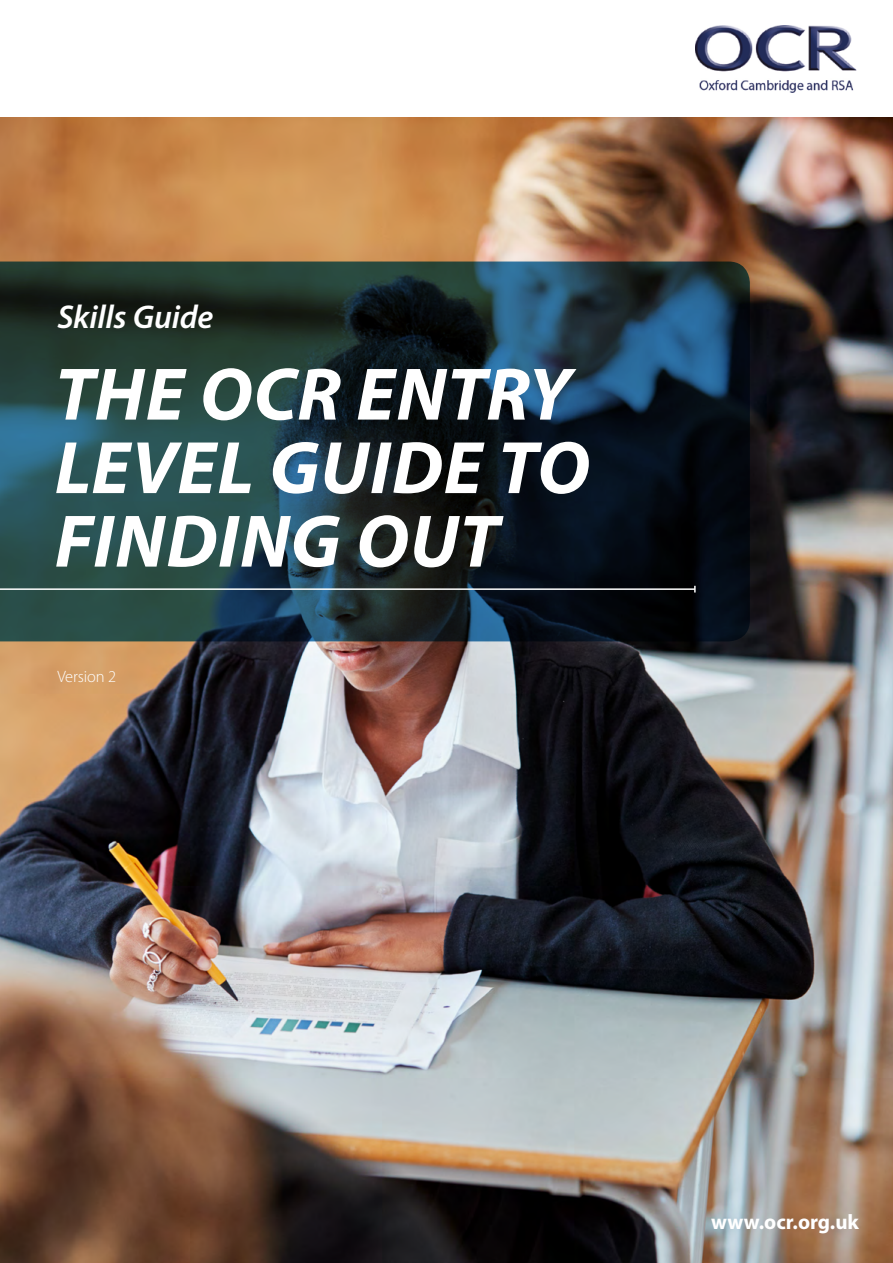
<style>
.page{position:relative;width:893px;height:1263px;background:#fff}
.page>*{position:absolute;margin:0;border:0;box-sizing:border-box;transform-origin:0 0}
.Cover_main{font:italic 700 75px/73.5px "Myriad Pro";letter-spacing:.01em;color:#fff}
.t1{font:italic 600 33px "Myriad Pro";letter-spacing:-.005em;color:#fff}
.t2{font:700 21px "Myriad Pro";color:#fff}
.Cover_main-2{font:300 16.5px "Myriad Pro";letter-spacing:-.01em;color:#fff}
</style>
<div class="page">
<img style="left:0;top:118px;width:893px;height:1145px">
<img style="left:696px;top:26px;width:161px;height:66px">
<svg style="left:0;top:261px;width:750px;height:380px;background:#1a3238"></svg>
<hr style="left:0;top:588px;width:695px;height:2px;background:#fff">
<p class="t1" style="left:57px;top:296px;width:157px">Skills Guide</p>
<p class="Cover_main" style="left:55px;top:355px;width:537px">THE OCR ENTRY<br>LEVEL GUIDE TO<br>FINDING OUT</p>
<p class="Cover_main-2" style="left:57px;top:667px;width:60px">Version 2</p>
<p class="t2" style="left:711px;top:1208px;width:149px">www.ocr.org.uk</p>
</div>
